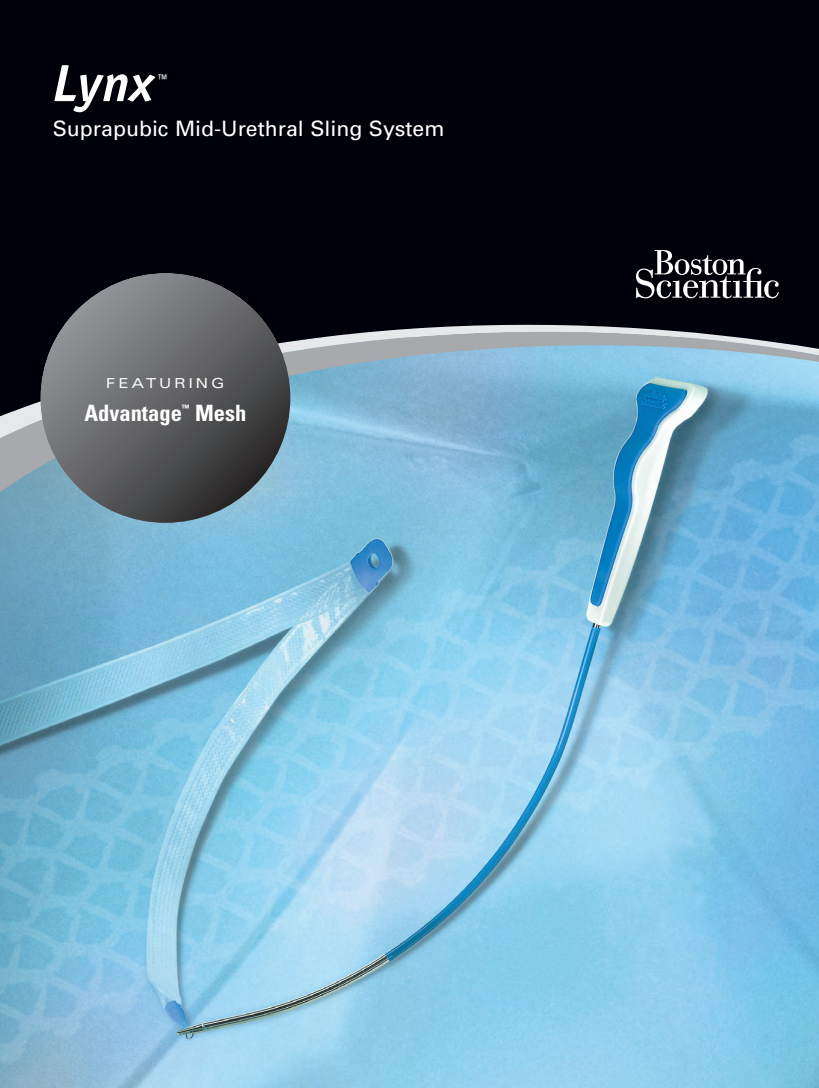
<style>
.page{position:relative;width:819px;height:1088px;background:#fff}
.page>*{position:absolute;margin:0;border:0;box-sizing:border-box;transform-origin:0 0}
.t1{font:italic 700 52.5px "Officina Sans";color:#fff}
.t2{font:700 condensed 22.5px "Univers";color:#fff}
.t3{font:21.25px "Univers";color:#fff}
.t4{font:700 16.88px "Officina Sans";color:#fff}
.t5{font:expanded 13.75px "Univers";letter-spacing:.22em;color:#fff}
.t6{font:700 condensed 8.75px "Univers";color:#fff}
</style>
<div class="page">
<img style="left:1px;top:496px;width:817px;height:592px">
<svg style="left:1px;top:441px;width:817px;height:55px;background:#79b1cf"></svg>
<svg style="left:1px;top:418px;width:817px;height:23px;background:#78afcb"></svg>
<svg style="left:1px;top:0;width:817px;height:418px;background:#161d27"></svg>
<svg style="left:636px;top:250px;width:142px;height:48px"></svg>
<hr style="left:0;top:0;width:1px;height:1088px;background:#010209">
<svg style="left:40px;top:273px;width:250px;height:250px;background:#606164"></svg>
<svg style="left:0;top:1087px;width:12px;height:1px"></svg>
<h1 class="t1" style="left:53px;top:52px;width:103px">Lynx</h1>
<p class="t4" style="left:157px;top:70px;width:13px">™</p>
<p class="t3" style="left:53px;top:116px;width:393px">Suprapubic Mid-Urethral Sling System</p>
<p class="t5" style="left:106px;top:375px;width:120px">FEATURING</p>
<p class="t2" style="left:84px;top:399px;width:99px">Advantage</p>
<p class="t6" style="left:182px;top:402px;width:9px">™</p>
<p class="t2" style="left:195px;top:399px;width:53px">Mesh</p>
</div>
